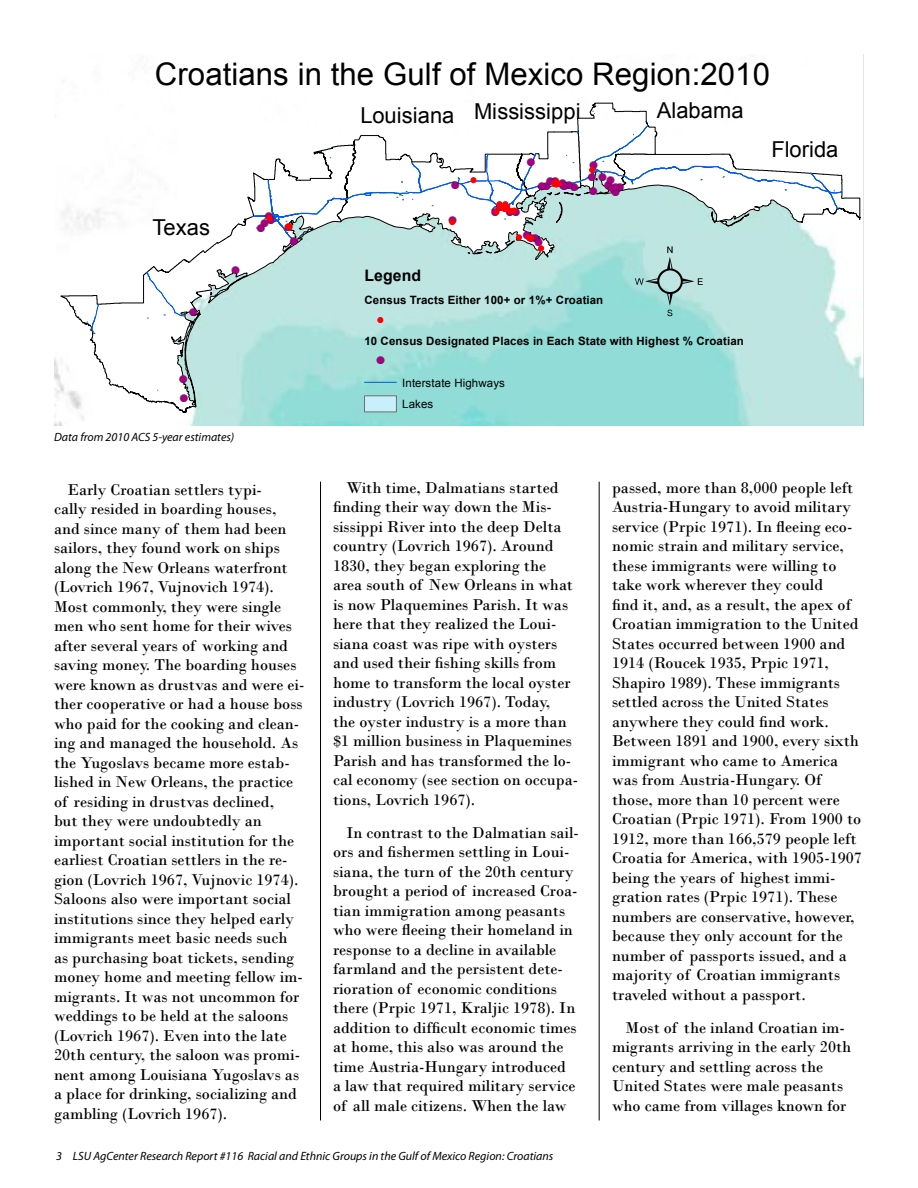
<style>
.page{position:relative;width:918px;height:1188px;background:#fff}
.page>*{position:absolute;margin:0;border:0;box-sizing:border-box;transform-origin:0 0}
.t1{font:100.35px "ESRI North";color:#000}
.t2{font:31.2px "Arial";color:#000}
.t3{font:21.9px "Arial";color:#000}
.t4{font:16.5px/19.5px "Bodoni";color:#000}
.t5{font:700 15.75px "Arial";color:#000}
.t6{font:italic 12px "Myriad Pro";color:#000}
.t7{font:700 11.55px "Arial";letter-spacing:.01em;color:#000}
.t8{font:11.55px/21.8px "Arial";letter-spacing:.01em;color:#000}
.t9{font:10.95px/9.4px "ESRI Default Marker";color:#a80084}
.s1{color:#000}
</style>
<div class="page">
<svg style="left:54px;top:54px;width:810px;height:371px"></svg>
<svg style="left:60px;top:103px;width:801px;height:310px"></svg>
<hr style="left:365px;top:382px;width:31px;height:1px;background:#005ce6">
<div style="left:364px;top:396px;width:33px;height:16px;background:#c7f0fc;border:1px solid #6e6e6e"></div>
<hr style="left:320px;top:482px;width:1px;height:638px;background:#000">
<hr style="left:599px;top:482px;width:1px;height:638px;background:#000">
<h2 class="t2" style="left:155px;top:54px;width:617px">Croatians in the Gulf of Mexico Region:2010</h2>
<h3 class="t3" style="left:153px;top:213px;width:59px">Texas</h3>
<p class="t9" style="left:189px;top:307px;width:9px">!<span class="s1">(</span></p>
<p class="t9" style="left:232px;top:266px;width:9px">!<span class="s1">(</span></p>
<p class="t9" style="left:265px;top:213px;width:11px">!<sup>(</sup>!<span class="s1">(</span></p>
<p class="t9" style="left:261px;top:218px;width:9px">!<span class="s1">(</span></p>
<p class="t9" style="left:257px;top:224px;width:9px">!<span class="s1">(</span></p>
<p class="t9" style="left:285px;top:223px;width:9px">!<span class="s1">(</span></p>
<p class="t9" style="left:290px;top:236px;width:9px">!<span class="s1">(</span></p>
<p class="t9" style="left:180px;top:374px;width:9px">!<span class="s1">(</span></p>
<p class="t9" style="left:180px;top:394px;width:9px">!<span class="s1">(</span></p>
<p class="t6" style="left:54px;top:431px;width:182px">Data from 2010 ACS 5-year estimates)</p>
<p class="t4" style="left:54px;top:480px;width:252px;text-indent:13px">Early Croatian settlers typi-<br>cally resided in boarding houses, and since many of them had been sailors, they found work on ships along the New Orleans waterfront (Lovrich 1967, Vujnovich 1974).<br>Most commonly, they were single men who sent home for their wives after several years of working and saving money. The boarding houses were known as drustvas and were ei&shy;ther cooperative or had a house boss who paid for the cooking and clean&shy;ing and managed the household. As the Yugoslavs became more estab&shy;lished in New Orleans, the practice of residing in drustvas declined,<br>but they were undoubtedly an important social institution for the earliest Croatian settlers in the re&shy;gion (Lovrich 1967, Vujnovic 1974).<br>Saloons also were important social institutions since they helped early immigrants meet basic needs such as purchasing boat tickets, sending money home and meeting fellow im&shy;migrants. It was not uncommon for weddings to be held at the saloons (Lovrich 1967). Even into the late 20th century, the saloon was promi&shy;nent among Louisiana Yugoslavs as a place for drinking, socializing and gambling (Lovrich 1967).</p>
<h3 class="t3" style="left:360px;top:101px;width:96px">Louisiana</h3>
<h3 class="t3" style="left:657px;top:96px;width:88px">Alabama</h3>
<h3 class="t3" style="left:474px;top:97px;width:108px">Mississippi</h3>
<p class="t9" style="left:452px;top:181px;width:9px">!<span class="s1">(</span></p>
<p class="t9" style="left:449px;top:215px;width:9px">!<span class="s1">(</span></p>
<p class="t9" style="left:527px;top:157px;width:9px">!<span class="s1">(</span></p>
<p class="t9" style="left:496px;top:203px;width:9px">!<span class="s1">(</span></p>
<p class="t9" style="left:506px;top:208px;width:9px">!<span class="s1">(</span></p>
<p class="t9" style="left:512px;top:208px;width:9px">!<span class="s1">(</span></p>
<p class="t9" style="left:491px;top:208px;width:9px">!<span class="s1">(</span></p>
<p class="t9" style="left:538px;top:181px;width:32px">!<span class="s1">(</span>!<span class="s1">(</span> !<sup>(</sup> !<sup>(</sup>!<span class="s1">(</span></p>
<p class="t9" style="left:552px;top:177px;width:9px">!<span class="s1">(</span></p>
<p class="t9" style="left:565px;top:182px;width:15px">!<span class="s1">(</span>!<span class="s1">(</span></p>
<p class="t9" style="left:590px;top:160px;width:9px">!<span class="s1">(</span></p>
<p class="t9" style="left:589px;top:187px;width:9px">!<span class="s1">(</span></p>
<p class="t9" style="left:588px;top:172px;width:20px">!<span class="s1">(</span> !<span class="s1">(</span></p>
<p class="t9" style="left:607px;top:176px;width:14px">!<span class="s1">( </span>!<sup>(</sup>!<span class="s1">(</span></p>
<p class="t9" style="left:604px;top:182px;width:21px">!<span class="s1">(</span> !<span class="s1">(</span></p>
<p class="t9" style="left:612px;top:182px;width:9px">!<span class="s1">(</span></p>
<p class="t9" style="left:523px;top:234px;width:21px">!<sup>(</sup>!<span class="s1">(</span>!<span class="s1">(</span>!<span class="s1">(</span></p>
<h1 class="t1" style="left:635px;top:223px;width:69px">²</h1>
<p class="t5" style="left:365px;top:265px;width:58px">Legend</p>
<p class="t7" style="left:365px;top:292px;width:240px">Census Tracts Either 100+ or 1%+ Croatian</p>
<p class="t7" style="left:365px;top:333px;width:381px">10 Census Designated Places in Each State with Highest % Croatian</p>
<p class="t9" style="left:377px;top:356px;width:9px">!<span class="s1">(</span></p>
<p class="t8" style="left:402px;top:372px;width:104px">Interstate Highways<br>Lakes</p>
<h3 class="t3" style="left:771px;top:135px;width:69px">Florida</h3>
<p class="t4" style="left:333px;top:478px;width:247px;text-indent:13px">With time, Dalmatians started finding their way down the Mis&shy;sissippi River into the deep Delta country (Lovrich 1967). Around<br>1830, they began exploring the area south of New Orleans in what is now Plaquemines Parish. It was here that they realized the Loui&shy;siana coast was ripe with oysters and used their fishing skills from home to transform the local oyster industry (Lovrich 1967). Today,<br>the oyster industry is a more than $1 million business in Plaquemines<br>Parish and has transformed the lo&shy;cal economy (see section on occupa&shy;tions, Lovrich 1967).</p>
<p class="t4" style="left:333px;top:823px;width:247px;text-indent:13px">In contrast to the Dalmatian sail&shy;ors and fishermen settling in Loui&shy;siana, the turn of the 20th century brought a period of increased Croa&shy;tian immigration among peasants who were fleeing their homeland in response to a decline in available farmland and the persistent dete&shy;rioration of economic conditions there (Prpic 1971, Kraljic 1978). In addition to difficult economic times at home, this also was around the time Austria-Hungary introduced<br>a law that required military service of all male citizens. When the law</p>
<p class="t4" style="left:612px;top:478px;width:252px">passed, more than 8,000 people left Austria-Hungary to avoid military service (Prpic 1971). In fleeing eco&shy;nomic strain and military service, these immigrants were willing to take work wherever they could<br>find it, and, as a result, the apex of Croatian immigration to the United States occurred between 1900 and 1914 (Roucek 1935, Prpic 1971, Shapiro 1989). These immigrants settled across the United States anywhere they could find work.<br>Between 1891 and 1900, every sixth immigrant who came to America was from Austria-Hungary. Of those, more than 10 percent were Croatian (Prpic 1971). From 1900 to 1912, more than 166,579 people left Croatia for America, with 1905-1907 being the years of highest immi&shy;gration rates (Prpic 1971). These numbers are conservative, however, because they only account for the number of passports issued, and a majority of Croatian immigrants traveled without a passport.</p>
<p class="t4" style="left:612px;top:1018px;width:241px;text-indent:13px">Most of the inland Croatian im&shy;migrants arriving in the early 20th century and settling across the<br>United States were male peasants who came from villages known for</p>
<p class="t6" style="left:56px;top:1150px;width:499px">3 LSU AgCenter Research Report #116 Racial and Ethnic Groups in the Gulf of Mexico Region: Croatians</p>
</div>
